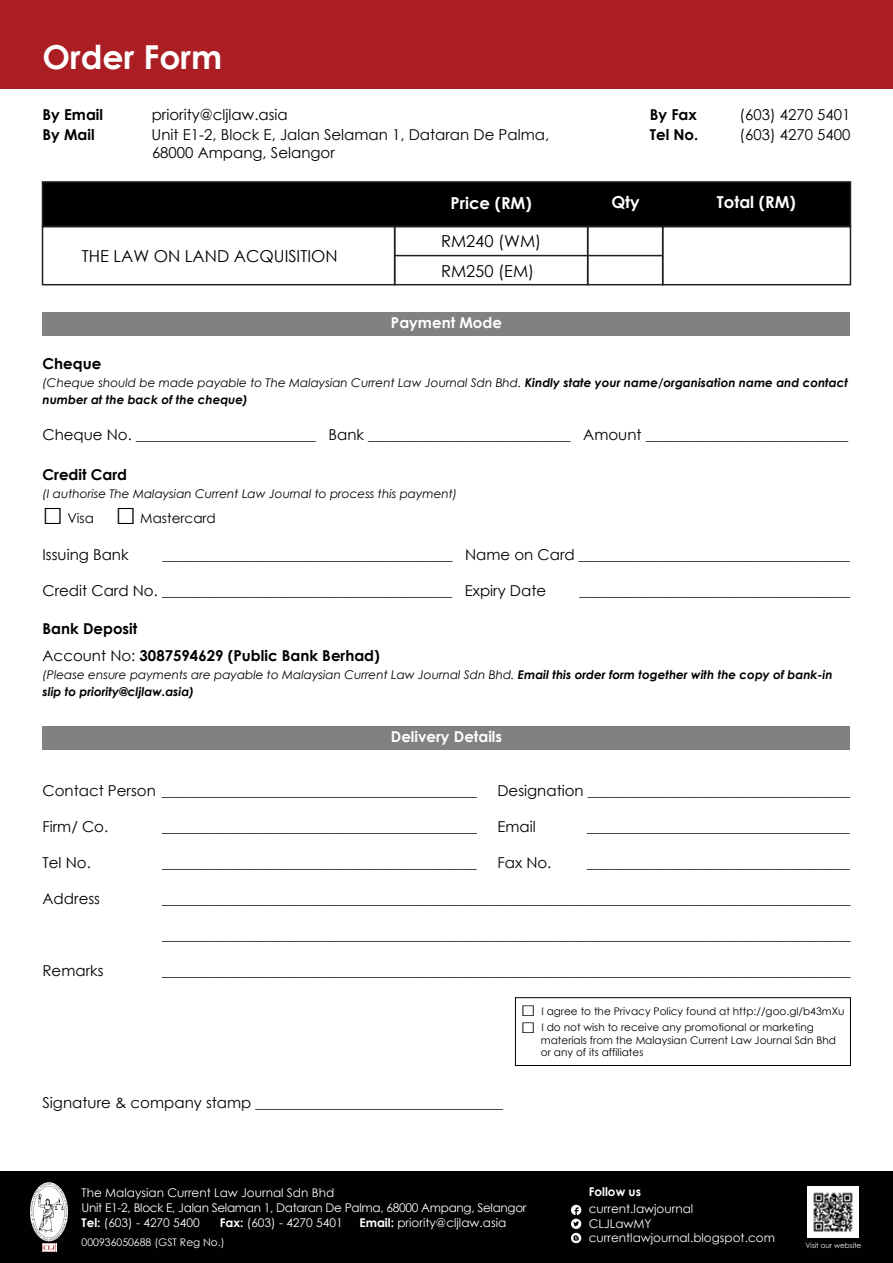
<style>
.page{position:relative;width:893px;height:1263px;background:#fff}
.page>*{position:absolute;margin:0;border:0;box-sizing:border-box;transform-origin:0 0}
.t1{font:700 33px "Century Gothic";color:#fff}
.t2{font:16.5px "Century Gothic";color:#000}
.t3{font:700 16.5px "Century Gothic";color:#fff}
.t4{font:16.5px/30px "Century Gothic";color:#010101}
.t5{font:15px/18px "Century Gothic";color:#010101}
.t6{font:700 15px/27px "Century Gothic";color:#010101}
.t7{font:700 15px "Century Gothic";color:#fff}
.t8{font:13.5px "Century Gothic";color:#010101}
.t9{font:italic 700 12px/16.5px "Century Gothic";color:#010101}
.t10{font:12px/15px "Century Gothic";letter-spacing:-.025em;color:#fff}
.t11{font:12px/15px "Century Gothic";color:#fff}
.t12{font:italic 12px "Century Gothic";color:#010101}
.t13{font:700 12px "Century Gothic";color:#fff}
.t14{font:10.5px/12.6px "Century Gothic";color:#010101}
.t15{font:10.5px "Century Gothic";color:#fff}
.t16{font:7.2px "Century Gothic";color:#fff}
.s1{font-weight:400}
.s2{font-size:34.2px;color:#030403}
.s3{font-size:22.5px;color:#030403}
.s4{font-weight:700}
</style>
<div class="page">
<div style="left:0;top:0;width:893px;height:89px;background:#ab1f24"></div>
<div style="left:43px;top:726px;width:807px;height:24px;background:#818181"></div>
<div style="left:515px;top:997px;width:336px;height:69px;border:1px solid #010101"></div>
<div style="left:43px;top:312px;width:807px;height:24px;background:#818181"></div>
<div style="left:0;top:1171px;width:893px;height:92px;background:#010101"></div>
<svg style="left:42px;top:1251px;width:14px;height:1px"></svg>
<svg style="left:31px;top:1183px;width:37px;height:68px"></svg>
<svg style="left:571px;top:1205px;width:10px;height:24px"></svg>
<div style="left:571px;top:1233px;width:10px;height:10px;background:#fff;border-radius:50%"></div>
<svg style="left:573px;top:1235px;width:6px;height:6px"></svg>
<img style="left:808px;top:1187px;width:51px;height:50px">
<div style="left:42px;top:181px;width:809px;height:46px;background:#000;border:2px solid #231f20"></div>
<div style="left:42px;top:226px;width:353px;height:59px;border:2px solid #231f20"></div>
<div style="left:662px;top:226px;width:189px;height:59px;border:2px solid #231f20"></div>
<div style="left:587px;top:226px;width:76px;height:59px;border:2px solid #231f20"></div>
<div style="left:394px;top:226px;width:194px;height:59px;border:2px solid #231f20"></div>
<hr style="left:395px;top:255px;width:268px;height:1px;background:#231f20">
<h1 class="t1" style="left:43px;top:32px;width:181px">Order Form</h1>
<p class="t6" style="left:43px;top:101px;width:62px">By Email</p>
<p class="t5" style="left:152px;top:106px;width:138px">priority@cljlaw.asia</p>
<p class="t6" style="left:43px;top:120px;width:54px">By Mail</p>
<p class="t5" style="left:152px;top:125px;width:399px">Unit E1-2, Block E, Jalan Selaman 1, Dataran De Palma,<br>68000 Ampang, Selangor</p>
<p class="t6" style="left:650px;top:101px;width:49px">By Fax</p>
<p class="t5" style="left:740px;top:106px;width:112px">(603) 4270 5401</p>
<p class="t6" style="left:650px;top:120px;width:50px">Tel No.</p>
<p class="t5" style="left:740px;top:125px;width:112px">(603) 4270 5400</p>
<p class="t2" style="left:82px;top:244px;width:257px">THE LAW ON LAND ACQUISITION</p>
<p class="t3" style="left:451px;top:190px;width:83px">Price (RM)</p>
<p class="t3" style="left:717px;top:190px;width:80px">Total (RM)</p>
<p class="t3" style="left:611px;top:190px;width:30px">Qty</p>
<p class="t4" style="left:441px;top:226px;width:102px">RM240 (WM)<br>RM250 (EM)</p>
<p class="t7" style="left:391px;top:312px;width:112px">Payment Mode</p>
<p class="t6" style="left:43px;top:350px;width:60px">Cheque</p>
<p class="t9" style="left:43px;top:374px;width:807px"><span class="s1">(Cheque should be made payable to The Malaysian Current Law Journal Sdn Bhd.</span> Kindly state your name/organisation name and contact number at the back of the cheque)</p>
<p class="t5" style="left:43px;top:426px;width:807px">Cheque No. ________________________ Bank ___________________________ Amount ___________________________</p>
<p class="t6" style="left:43px;top:460px;width:86px">Credit Card</p>
<p class="t12" style="left:43px;top:485px;width:416px">(I authorise The Malaysian Current Law Journal to process this payment)</p>
<p class="t8" style="left:43px;top:509px;width:53px"><span class="s2">□</span> Visa</p>
<p class="t8" style="left:115px;top:509px;width:102px"><span class="s2">□</span> Mastercard</p>
<p class="t5" style="left:43px;top:546px;width:88px">Issuing Bank</p>
<p class="t5" style="left:162px;top:546px;width:689px">_______________________________________ Name on Card _____________________________________</p>
<p class="t5" style="left:43px;top:582px;width:505px">Credit Card No. _______________________________________ Expiry Date</p>
<p class="t5" style="left:579px;top:582px;width:273px">_____________________________________</p>
<p class="t6" style="left:43px;top:614px;width:339px">Bank Deposit<br><span class="s1">Account No:</span> 3087594629 (Public Bank Berhad)</p>
<p class="t9" style="left:43px;top:666px;width:792px"><span class="s1">(Please ensure payments are payable to Malaysian Current Law Journal Sdn Bhd.</span> Email this order form together with the copy of bank-in slip to priority@cljlaw.asia)</p>
<p class="t7" style="left:391px;top:725px;width:113px">Delivery Details</p>
<p class="t5" style="left:43px;top:781px;width:436px">Contact Person __________________________________________</p>
<p class="t5" style="left:497px;top:781px;width:354px">Designation ___________________________________</p>
<p class="t5" style="left:42px;top:817px;width:67px">Firm/ Co.</p>
<p class="t5" style="left:162px;top:817px;width:317px">__________________________________________</p>
<p class="t5" style="left:497px;top:817px;width:40px">Email</p>
<p class="t5" style="left:587px;top:817px;width:264px">___________________________________</p>
<p class="t5" style="left:42px;top:853px;width:50px">Tel No.</p>
<p class="t5" style="left:43px;top:889px;width:59px">Address</p>
<p class="t5" style="left:43px;top:961px;width:63px">Remarks</p>
<p class="t5" style="left:162px;top:853px;width:316px">__________________________________________</p>
<p class="t5" style="left:497px;top:853px;width:55px">Fax No.</p>
<p class="t5" style="left:587px;top:853px;width:264px">___________________________________</p>
<p class="t5" style="left:162px;top:889px;width:690px">____________________________________________________________________________________________</p>
<p class="t5" style="left:162px;top:925px;width:690px">____________________________________________________________________________________________</p>
<p class="t5" style="left:162px;top:961px;width:690px">____________________________________________________________________________________________</p>
<p class="t14" style="left:521px;top:1004px;width:325px"><span class="s3">□</span> I agree to the Privacy Policy found at http://goo.gl/b43mXu</p>
<p class="t14" style="left:541px;top:1021px;width:297px;text-indent:-20px"><span class="s3">□</span> I do not wish to receive any promotional or marketing materials from the Malaysian Current Law Journal Sdn Bhd or any of its affiliates</p>
<p class="t5" style="left:43px;top:1093px;width:462px">Signature &amp; company stamp _________________________________</p>
<p class="t10" style="left:82px;top:1185px;width:446px">The Malaysian Current Law Journal Sdn Bhd<br>Unit E1-2, Block E, Jalan Selaman 1, Dataran De Palma, 68000 Ampang, Selangor<br><span class="s4">Tel:</span> (603) - 4270 5400</p>
<p class="t11" style="left:220px;top:1215px;width:125px"><span class="s4">Fax:</span> (603) - 4270 5401</p>
<p class="t11" style="left:359px;top:1215px;width:148px"><span class="s4">Email:</span> priority@cljlaw.asia</p>
<p class="t15" style="left:82px;top:1235px;width:144px">000936050688 (GST Reg No.)</p>
<p class="t13" style="left:589px;top:1182px;width:54px">Follow us</p>
<p class="t11" style="left:589px;top:1201px;width:106px">current.lawjournal<br>CLJLawMY</p>
<p class="t11" style="left:589px;top:1229px;width:188px">currentlawjournal.blogspot.com</p>
<p class="t16" style="left:805px;top:1240px;width:57px">Visit our website</p>
</div>
